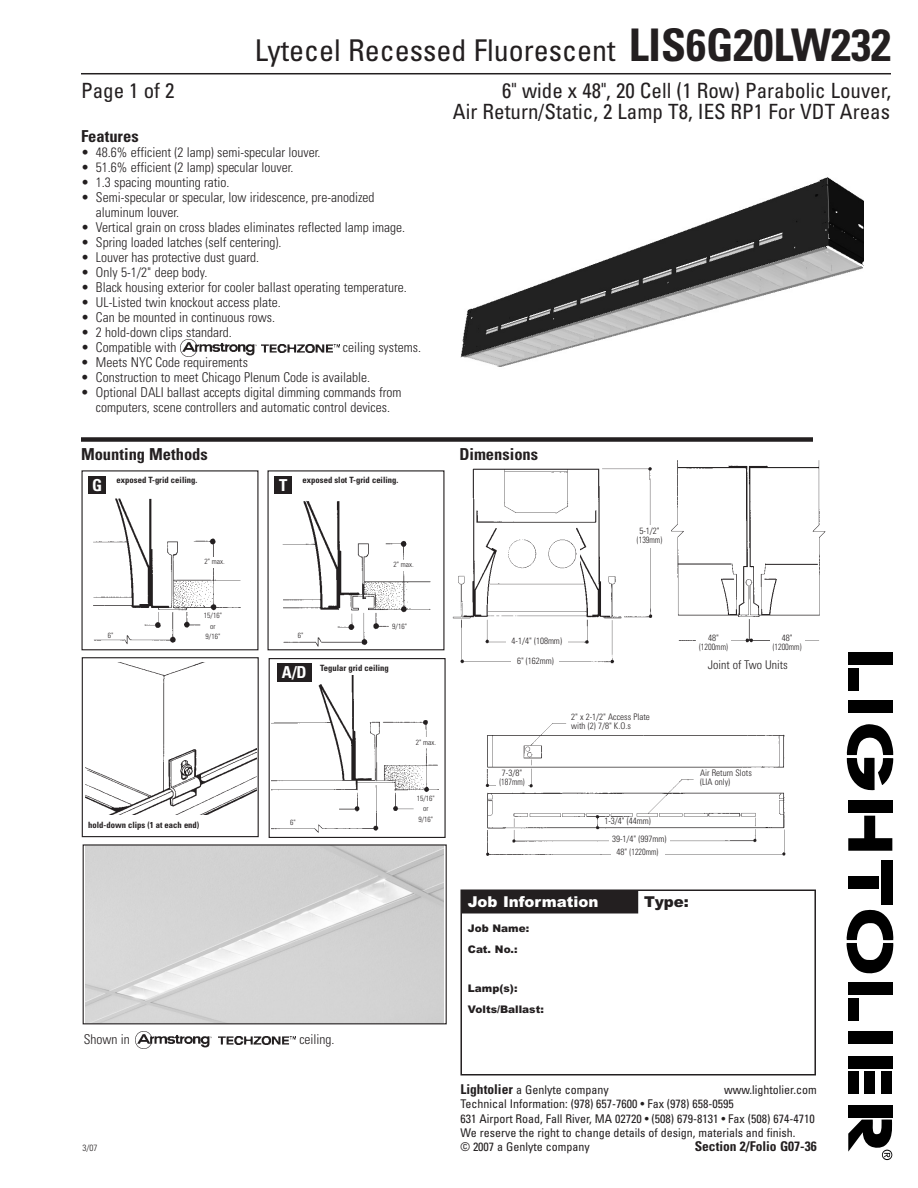
<style>
.page{position:relative;width:918px;height:1188px;background:#fff}
.page>*{position:absolute;margin:0;border:0;box-sizing:border-box;transform-origin:0 0}
.t1{font:condensed 30px "Univers";color:#231f20}
.t2{font:condensed 21px/21px "Univers";color:#231f20;text-align:right}
.t3{font:700 condensed 16.5px "Univers";color:#231f20}
.t4{font:900 15px "Arial";color:#fff}
.t5{font:900 15px "Arial";color:#231f20}
.t6{font:300 condensed 13.5px/15px "Univers";color:#231f20}
.t7{font:700 condensed 13.5px "Univers";color:#231f20}
.t8{font:condensed 12px/14.2px "Univers";color:#231f20}
.t9{font:300 condensed 12px "Univers";color:#231f20}
.t10{font:900 10.5px/21px "Arial";color:#231f20}
.t11{font:300 condensed 9px/9px "Univers";color:#231f20}
.t12{font:700 condensed 8.7px "Univers";color:#231f20}
.t13{font:300 condensed 7.5px/10.5px "Univers";color:#231f20;text-align:center}
.s1{font-weight:700;font-size:45px}
.s2{font-size:16.5px;color:#fff}
.s3{font-weight:700;font-size:13.5px}
</style>
<div class="page">
<div style="left:81px;top:437px;width:732px;height:5px;background:#231f20"></div>
<img style="left:460px;top:177px;width:404px;height:190px">
<div style="left:460px;top:890px;width:356px;height:186px;border:2px solid #231f20"></div>
<div style="left:462px;top:891px;width:176px;height:23px;background:#231f20"></div>
<hr style="left:81px;top:73px;width:810px;height:1px;background:#231f20">
<svg style="left:847px;top:724px;width:46px;height:67px"></svg>
<svg style="left:846px;top:909px;width:48px;height:65px"></svg>
<div style="left:848px;top:653px;width:44px;height:12px;background:#000"></div>
<div style="left:848px;top:701px;width:44px;height:12px;background:#000"></div>
<div style="left:848px;top:800px;width:44px;height:13px;background:#000"></div>
<svg style="left:848px;top:816px;width:44px;height:35px"></svg>
<div style="left:881px;top:860px;width:11px;height:45px;background:#000"></div>
<div style="left:848px;top:982px;width:44px;height:13px;background:#000"></div>
<div style="left:848px;top:998px;width:11px;height:23px;background:#000"></div>
<div style="left:848px;top:1056px;width:44px;height:13px;background:#000"></div>
<div style="left:848px;top:1071px;width:11px;height:23px;background:#000"></div>
<div style="left:864px;top:1071px;width:11px;height:23px;background:#000"></div>
<div style="left:881px;top:1071px;width:11px;height:23px;background:#000"></div>
<div style="left:848px;top:1105px;width:44px;height:13px;background:#000"></div>
<div style="left:848px;top:1031px;width:44px;height:13px;background:#000"></div>
<div style="left:848px;top:876px;width:30px;height:13px;background:#000"></div>
<div style="left:848px;top:668px;width:11px;height:23px;background:#000"></div>
<svg style="left:848px;top:1120px;width:45px;height:40px"></svg>
<div style="left:88px;top:476px;width:18px;height:18px;background:#231f20"></div>
<img style="left:93px;top:498px;width:148px;height:147px">
<div style="left:274px;top:476px;width:18px;height:18px;background:#231f20"></div>
<img style="left:282px;top:500px;width:149px;height:147px">
<div style="left:386px;top:561px;width:35px;height:10px;background:#fff"></div>
<div style="left:203px;top:557px;width:23px;height:10px;background:#fff"></div>
<div style="left:82px;top:657px;width:177px;height:180px;border:1px solid #231f20"></div>
<img style="left:86px;top:663px;width:170px;height:152px">
<svg style="left:362px;top:584px;width:4px;height:15px"></svg>
<img style="left:452px;top:467px;width:201px;height:197px">
<div style="left:634px;top:526px;width:31px;height:22px;background:#fff"></div>
<div style="left:506px;top:636px;width:61px;height:13px;background:#fff"></div>
<div style="left:512px;top:656px;width:47px;height:13px;background:#fff"></div>
<div style="left:505px;top:534px;width:74px;height:42px;background:#fff"></div>
<img style="left:508px;top:539px;width:69px;height:30px">
<img style="left:85px;top:846px;width:359px;height:176px">
<div style="left:83px;top:844px;width:364px;height:180px;border:1px solid #231f20"></div>
<div style="left:269px;top:658px;width:177px;height:180px;border:1px solid #231f20"></div>
<div style="left:277px;top:663px;width:35px;height:19px;background:#231f20"></div>
<img style="left:272px;top:676px;width:167px;height:157px">
<div style="left:414px;top:738px;width:24px;height:10px;background:#fff"></div>
<img style="left:476px;top:510px;width:120px;height:15px">
<img style="left:180px;top:340px;width:77px;height:17px">
<img style="left:262px;top:345px;width:77px;height:8px">
<img style="left:135px;top:1031px;width:77px;height:18px">
<img style="left:218px;top:1036px;width:78px;height:8px">
<img style="left:671px;top:460px;width:155px;height:183px">
<div style="left:696px;top:633px;width:35px;height:22px;background:#fff"></div>
<div style="left:770px;top:633px;width:34px;height:22px;background:#fff"></div>
<hr style="left:678px;top:564px;width:54px;height:1px;background:#231f20">
<hr style="left:765px;top:564px;width:53px;height:1px;background:#231f20">
<img style="left:485px;top:723px;width:301px;height:133px">
<div style="left:497px;top:768px;width:31px;height:23px;background:#fff"></div>
<div style="left:611px;top:847px;width:53px;height:13px;background:#fff"></div>
<div style="left:609px;top:834px;width:61px;height:12px;background:#fff"></div>
<img style="left:521px;top:743px;width:23px;height:19px">
<h1 class="t1" style="left:255px;top:39px;width:638px">Lytecel Recessed Fluorescent <span class="s1">LIS6G20LW232</span></h1>
<h2 class="t2" style="left:81px;top:82px;width:95px">Page 1 of 2</h2>
<h2 class="t2" style="left:453px;top:82px;width:440px">6" wide x 48", 20 Cell (1 Row) Parabolic Louver,<br>Air Return/Static, 2 Lamp T8, IES RP1 For VDT Areas</h2>
<p class="t3" style="left:81px;top:130px;width:59px">Features</p>
<p class="t6" style="left:81px;top:146px;width:241px">• 48.6% efficient (2 lamp) semi-specular louver.</p>
<p class="t6" style="left:81px;top:161px;width:214px">• 51.6% efficient (2 lamp) specular louver.</p>
<p class="t6" style="left:81px;top:176px;width:150px">• 1.3 spacing mounting ratio.</p>
<p class="t6" style="left:96px;top:191px;width:280px;text-indent:-15px">• Semi-specular or specular, low iridescence, pre-anodized aluminum louver.</p>
<p class="t6" style="left:81px;top:221px;width:326px">• Vertical grain on cross blades eliminates reflected lamp image.</p>
<p class="t6" style="left:81px;top:236px;width:202px">• Spring loaded latches (self centering).</p>
<p class="t6" style="left:81px;top:251px;width:180px">• Louver has protective dust guard.</p>
<p class="t6" style="left:81px;top:266px;width:128px">• Only 5-1/2" deep body.</p>
<p class="t6" style="left:81px;top:281px;width:327px">• Black housing exterior for cooler ballast operating temperature.</p>
<p class="t6" style="left:81px;top:296px;width:201px">• UL-Listed twin knockout access plate.</p>
<p class="t6" style="left:81px;top:311px;width:196px">• Can be mounted in continuous rows.</p>
<p class="t6" style="left:81px;top:326px;width:152px">• 2 hold-down clips standard.</p>
<p class="t6" style="left:343px;top:341px;width:80px">ceiling systems.</p>
<p class="t6" style="left:81px;top:356px;width:169px">• Meets NYC Code requirements</p>
<p class="t6" style="left:81px;top:371px;width:291px">• Construction to meet Chicago Plenum Code is available.</p>
<p class="t6" style="left:81px;top:386px;width:322px;text-align:center">• Optional DALI ballast accepts digital dimming commands from computers, scene controllers and automatic control devices.</p>
<p class="t3" style="left:81px;top:448px;width:128px">Mounting Methods</p>
<p class="t3" style="left:459px;top:448px;width:80px">Dimensions</p>
<p class="t12" style="left:92px;top:477px;width:107px"><span class="s2">G</span> exposed T-grid ceiling.</p>
<p class="t12" style="left:279px;top:477px;width:121px"><span class="s2">T</span> exposed slot T-grid ceiling.</p>
<p class="t11" style="left:637px;top:527px;width:27px">5-1/2" (139mm)</p>
<p class="t13" style="left:204px;top:557px;width:22px">2" max.</p>
<p class="t13" style="left:393px;top:560px;width:22px">2" max.</p>
<p class="t13" style="left:108px;top:631px;width:7px">6"</p>
<p class="t13" style="left:204px;top:611px;width:20px">15/16" or<br>9/16"</p>
<p class="t13" style="left:392px;top:622px;width:16px">9/16"</p>
<p class="t13" style="left:298px;top:631px;width:7px">6"</p>
<p class="t12" style="left:282px;top:665px;width:108px"><span class="s2">A/D</span> Tegular grid ceiling</p>
<p class="t11" style="left:512px;top:632px;width:52px;line-height:19.6px;text-align:center">4-1/4" (108mm)<br>6" (162mm)</p>
<p class="t11" style="left:699px;top:634px;width:30px;text-align:center">48" (1200mm)</p>
<p class="t11" style="left:773px;top:634px;width:30px;text-align:center">48" (1200mm)</p>
<p class="t9" style="left:708px;top:661px;width:81px">Joint of Two Units</p>
<p class="t11" style="left:571px;top:713px;width:80px">2" x 2-1/2" Access Plate with (2) 7/8" K.O.s</p>
<p class="t13" style="left:416px;top:738px;width:22px">2" max.</p>
<p class="t11" style="left:499px;top:769px;width:27px">7-3/8" (187mm)</p>
<p class="t11" style="left:700px;top:769px;width:53px">Air Return Slots (LIA only)</p>
<p class="t12" style="left:88px;top:821px;width:113px">hold-down clips (1 at each end)</p>
<p class="t13" style="left:290px;top:818px;width:7px">6"</p>
<p class="t13" style="left:417px;top:794px;width:20px">15/16" or<br>9/16"</p>
<p class="t11" style="left:604px;top:817px;width:48px">1-3/4" (44mm)</p>
<p class="t11" style="left:612px;top:835px;width:56px">39-1/4" (997mm)</p>
<p class="t11" style="left:617px;top:848px;width:43px">48" (1220mm)</p>
<p class="t4" style="left:468px;top:893px;width:132px">Job Information</p>
<p class="t5" style="left:644px;top:893px;width:46px">Type:</p>
<p class="t10" style="left:468px;top:918px;width:63px">Job Name:<br>Cat. No.:</p>
<p class="t10" style="left:468px;top:978px;width:77px">Lamp(s):<br>Volts/Ballast:</p>
<p class="t6" style="left:299px;top:1033px;width:37px">ceiling.</p>
<p class="t8" style="left:460px;top:1084px;width:150px"><span class="s3">Lightolier</span> a Genlyte company</p>
<p class="t8" style="left:460px;top:1084px;width:358px;text-indent:264px">www.lightolier.com Technical Information: (978) 657-7600 • Fax (978) 658-0595<br>631 Airport Road, Fall River, MA 02720 • (508) 679-8131 • Fax (508) 674-4710<br>We reserve the right to change details of design, materials and finish.</p>
<p class="t11" style="left:82px;top:1145px;width:16px">3/07</p>
<p class="t8" style="left:460px;top:1141px;width:131px">© 2007 a Genlyte company</p>
<p class="t7" style="left:695px;top:1141px;width:124px">Section 2/Folio G07-36</p>
</div>
